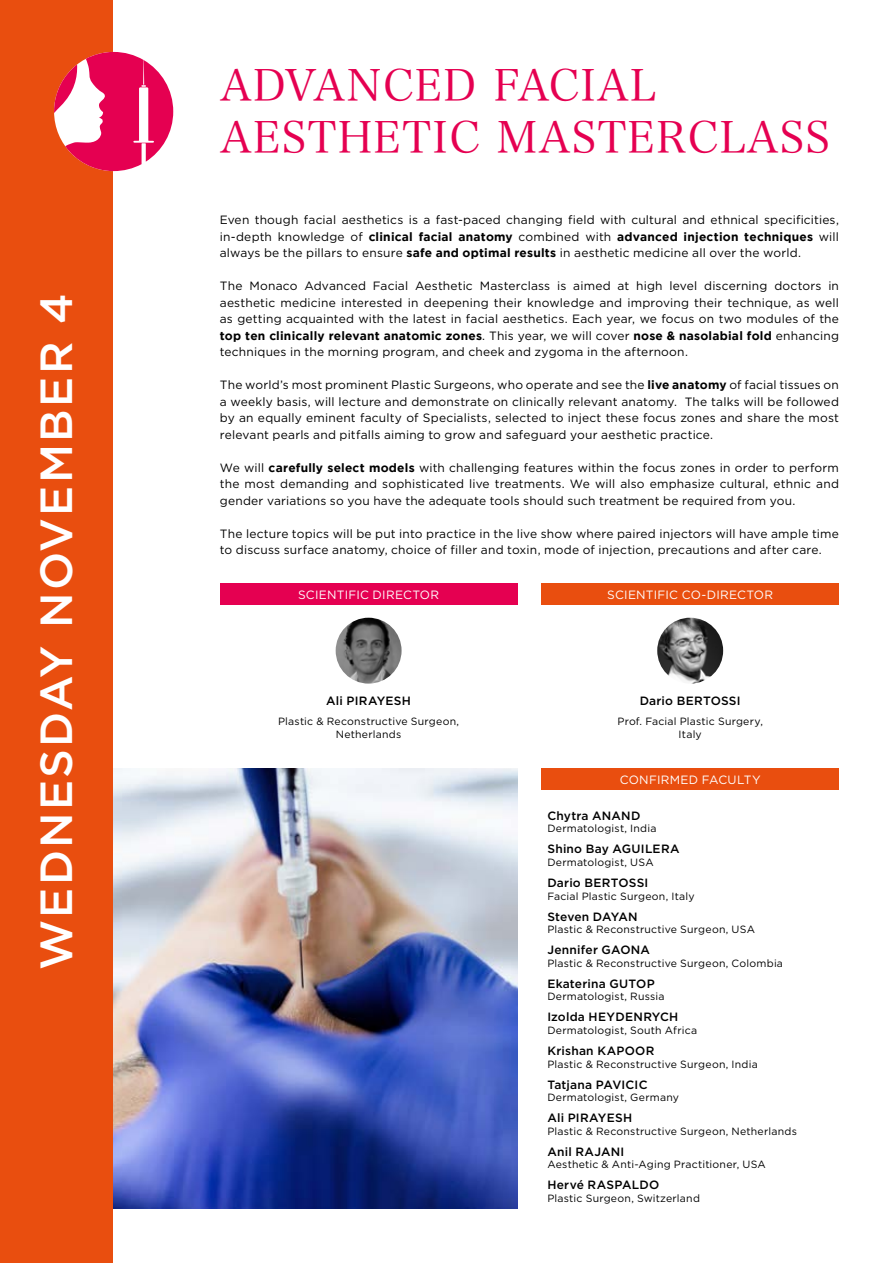
<style>
.page{position:relative;width:893px;height:1263px;background:#fff}
.page>*{position:absolute;margin:0;border:0;box-sizing:border-box;transform-origin:0 0}
.t1{font:500 45px "Gotham";letter-spacing:.05em;color:#fff}
.t2{font:43.5px "Hira Min Pro W3";letter-spacing:.03em;color:#e50051}
.t3{font:12px/16.5px "Gotham";letter-spacing:.015em;color:#000;text-align:justify}
.t4{font:500 12px "Gotham";letter-spacing:.02em;color:#000}
.t5{font:12px "Gotham";letter-spacing:.02em;color:#fff}
.t6{font:500 12px "Gotham";letter-spacing:-.005em;color:#000}
.t7{font:10.5px "Gotham";letter-spacing:.02em;color:#000}
.s1{font-weight:700}
</style>
<div class="page">
<img style="left:112px;top:769px;width:405px;height:440px">
<div style="left:0;top:0;width:112px;height:1263px;background:#e94e0f"></div>
<svg style="left:54px;top:52px;width:119px;height:119px"></svg>
<div style="left:220px;top:583px;width:297px;height:21px;background:#e50051"></div>
<img style="left:336px;top:618px;width:66px;height:66px;border-radius:33px">
<div style="left:541px;top:583px;width:298px;height:21px;background:#e94e0f"></div>
<img style="left:657px;top:618px;width:66px;height:66px;border-radius:33px">
<div style="left:541px;top:768px;width:298px;height:22px;background:#e94e0f"></div>
<p class="t1" style="left:27px;top:970px;width:678px;rotate:-90deg">WEDNESDAY NOVEMBER 4</p>
<p class="t2" style="left:220px;top:49px;width:437px">ADVANCED FACIAL</p>
<p class="t2" style="left:220px;top:101px;width:612px">AESTHETIC MASTERCLASS</p>
<p class="t3" style="left:220px;top:212px;width:621px">Even though facial aesthetics is a fast-paced changing field with cultural and ethnical specificities, in-depth knowledge of <span class="s1">clinical facial anatomy</span> combined with <span class="s1">advanced injection techniques</span> will always be the pillars to ensure <span class="s1">safe and optimal results</span> in aesthetic medicine all over the world.</p>
<p class="t3" style="left:220px;top:278px;width:621px">The Monaco Advanced Facial Aesthetic Masterclass is aimed at high level discerning doctors in aesthetic medicine interested in deepening their knowledge and improving their technique, as well as getting acquainted with the latest in facial aesthetics. Each year, we focus on two modules of the <span class="s1">top ten clinically relevant anatomic zones</span>. This year, we will cover <span class="s1">nose &amp; nasolabial fold</span> enhancing techniques in the morning program, and cheek and zygoma in the afternoon.</p>
<p class="t3" style="left:220px;top:377px;width:621px">The world’s most prominent Plastic Surgeons, who operate and see the <span class="s1">live anatomy</span> of facial tissues on a weekly basis, will lecture and demonstrate on clinically relevant anatomy. The talks will be followed by an equally eminent faculty of Specialists, selected to inject these focus zones and share the most relevant pearls and pitfalls aiming to grow and safeguard your aesthetic practice.</p>
<p class="t3" style="left:220px;top:459px;width:621px">We will <span class="s1">carefully select models</span> with challenging features within the focus zones in order to perform the most demanding and sophisticated live treatments. We will also emphasize cultural, ethnic and gender variations so you have the adequate tools should such treatment be required from you.</p>
<p class="t3" style="left:220px;top:525px;width:621px">The lecture topics will be put into practice in the live show where paired injectors will have ample time to discuss surface anatomy, choice of filler and toxin, mode of injection, precautions and after care.</p>
<p class="t5" style="left:298px;top:586px;width:142px">SCIENTIFIC DIRECTOR</p>
<p class="t5" style="left:607px;top:586px;width:167px">SCIENTIFIC CO-DIRECTOR</p>
<p class="t4" style="left:326px;top:693px;width:86px">Ali PIRAYESH</p>
<p class="t7" style="left:278px;top:714px;width:183px">Plastic &amp; Reconstructive Surgeon,</p>
<p class="t7" style="left:336px;top:727px;width:67px">Netherlands</p>
<p class="t4" style="left:640px;top:693px;width:103px">Dario BERTOSSI</p>
<p class="t7" style="left:617px;top:714px;width:147px">Prof. Facial Plastic Surgery,</p>
<p class="t7" style="left:679px;top:727px;width:25px">Italy</p>
<p class="t5" style="left:620px;top:772px;width:142px">CONFIRMED FACULTY</p>
<p class="t4" style="left:547px;top:808px;width:95px">Chytra ANAND</p>
<p class="t7" style="left:547px;top:822px;width:111px">Dermatologist, India</p>
<p class="t4" style="left:547px;top:841px;width:134px">Shino Bay AGUILERA</p>
<p class="t7" style="left:547px;top:855px;width:108px">Dermatologist, USA</p>
<p class="t4" style="left:547px;top:875px;width:103px">Dario BERTOSSI</p>
<p class="t7" style="left:547px;top:889px;width:149px">Facial Plastic Surgeon, Italy</p>
<p class="t6" style="left:547px;top:908px;width:92px">Steven DAYAN</p>
<p class="t7" style="left:547px;top:923px;width:209px">Plastic &amp; Reconstructive Surgeon, USA</p>
<p class="t4" style="left:547px;top:942px;width:104px">Jennifer GAONA</p>
<p class="t7" style="left:547px;top:956px;width:237px">Plastic &amp; Reconstructive Surgeon, Colombia</p>
<p class="t4" style="left:547px;top:976px;width:109px">Ekaterina GUTOP</p>
<p class="t7" style="left:547px;top:990px;width:119px">Dermatologist, Russia</p>
<p class="t4" style="left:547px;top:1009px;width:133px">Izolda HEYDENRYCH</p>
<p class="t7" style="left:547px;top:1023px;width:151px">Dermatologist, South Africa</p>
<p class="t4" style="left:547px;top:1043px;width:108px">Krishan KAPOOR</p>
<p class="t7" style="left:547px;top:1057px;width:212px">Plastic &amp; Reconstructive Surgeon, India</p>
<p class="t4" style="left:547px;top:1076px;width:102px">Tatjana PAVICIC</p>
<p class="t7" style="left:547px;top:1091px;width:133px">Dermatologist, Germany</p>
<p class="t4" style="left:547px;top:1110px;width:86px">Ali PIRAYESH</p>
<p class="t7" style="left:547px;top:1124px;width:251px">Plastic &amp; Reconstructive Surgeon, Netherlands</p>
<p class="t4" style="left:547px;top:1144px;width:78px">Anil RAJANI</p>
<p class="t7" style="left:547px;top:1158px;width:220px">Aesthetic &amp; Anti-Aging Practitioner, USA</p>
<p class="t4" style="left:547px;top:1177px;width:113px">Hervé RASPALDO</p>
<p class="t7" style="left:547px;top:1191px;width:154px">Plastic Surgeon, Switzerland</p>
</div>
